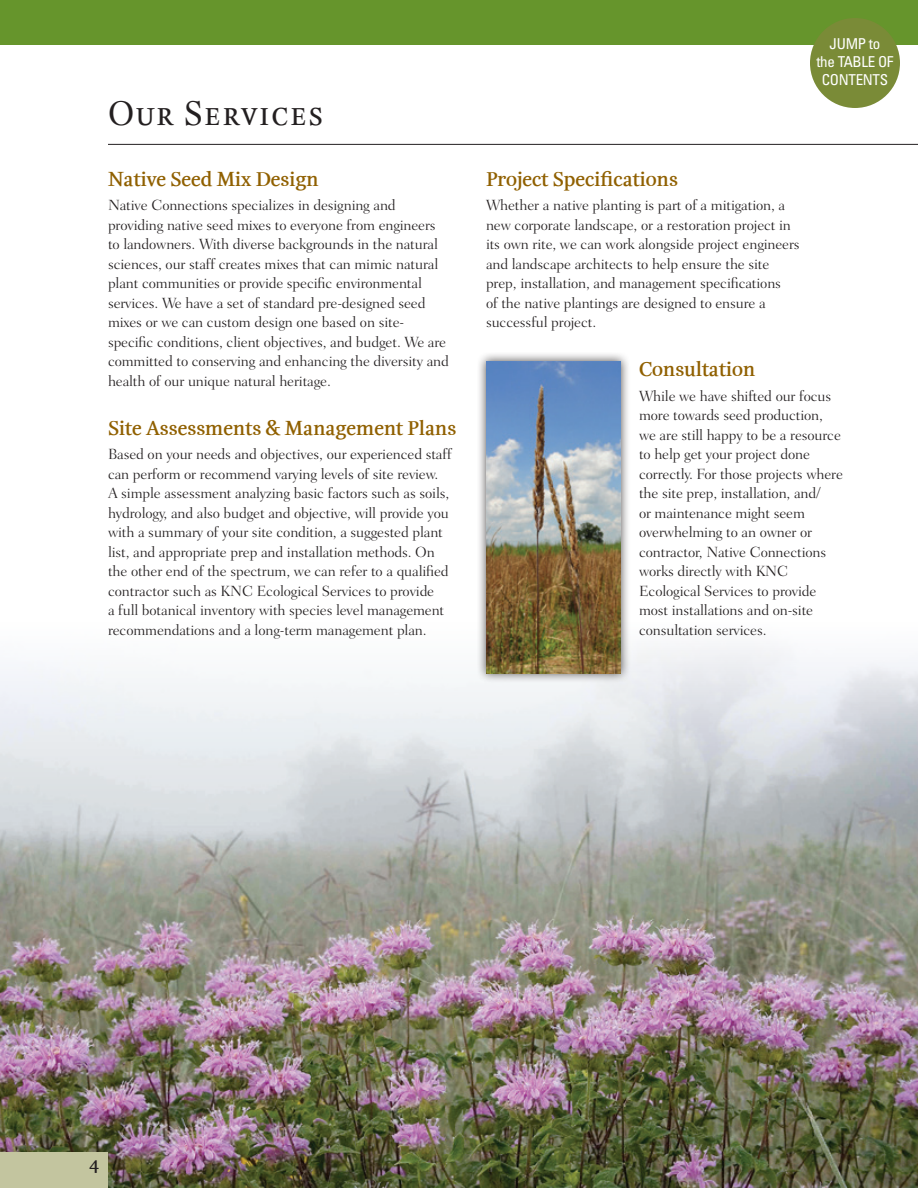
<style>
.page{position:relative;width:918px;height:1188px;background:#fff}
.page>*{position:absolute;margin:0;border:0;box-sizing:border-box;transform-origin:0 0}
.t1{font:36px "Esta Small Caps";letter-spacing:.04em;color:#231f20}
.t2{font:700 21px "Esta";color:#906000}
.t3{font:700 18px "Esta";color:#231f20}
.t4{font:300 15px/19.5px "Fairfield LT Std";letter-spacing:-.01em;color:#231f20}
.t5{font:condensed 15px/18px "Univers LT Std";letter-spacing:-.02em;color:#fff;text-align:center}
</style>
<div class="page">
<img style="left:0;top:646px;width:918px;height:542px">
<div style="left:0;top:0;width:918px;height:45px;background:#66952c"></div>
<hr style="left:108px;top:144px;width:810px;height:1px;background:#231f20">
<div style="left:0;top:1152px;width:108px;height:36px;background:#c3c59f"></div>
<div style="left:476px;top:352px;width:155px;height:331px;background:#231f20;opacity:.75"></div>
<img style="left:486px;top:362px;width:135px;height:312px">
<div style="left:810px;top:18px;width:90px;height:90px;background:#7a8b37;border-radius:50%"></div>
<h1 class="t1" style="left:108px;top:91px;width:217px">Our Services</h1>
<h2 class="t2" style="left:108px;top:167px;width:212px">Native Seed Mix Design</h2>
<p class="t4" style="left:108px;top:196px;width:342px">Native Connections specializes in designing and providing native seed mixes to everyone from engineers to landowners. With diverse backgrounds in the natural sciences, our staff creates mixes that can mimic natural plant communities or provide specific environmental services. We have a set of standard pre-designed seed mixes or we can custom design one based on site&shy;specific conditions, client objectives, and budget. We are committed to conserving and enhancing the diversity and health of our unique natural heritage.</p>
<h2 class="t2" style="left:108px;top:416px;width:350px">Site Assessments &amp; Management Plans</h2>
<p class="t4" style="left:108px;top:445px;width:345px">Based on your needs and objectives, our experienced staff can perform or recommend varying levels of site review.<br>A simple assessment analyzing basic factors such as soils, hydrology, and also budget and objective, will provide you with a summary of your site condition, a suggested plant list, and appropriate prep and installation methods. On the other end of the spectrum, we can refer to a qualified contractor such as KNC Ecological Services to provide<br>a full botanical inventory with species level management recommendations and a long-term management plan.</p>
<p class="t5" style="left:816px;top:34px;width:79px">JUMP to<br>the TABLE OF<br>CONTENTS</p>
<h2 class="t2" style="left:486px;top:167px;width:194px">Project Specifications</h2>
<p class="t4" style="left:486px;top:196px;width:315px">Whether a native planting is part of a mitigation, a new corporate landscape, or a restoration project in its own rite, we can work alongside project engineers and landscape architects to help ensure the site prep, installation, and management specifications<br>of the native plantings are designed to ensure a successful project.</p>
<h2 class="t2" style="left:639px;top:357px;width:118px">Consultation</h2>
<p class="t4" style="left:639px;top:386px;width:206px">While we have shifted our focus more towards seed production, we are still happy to be a resource to help get your project done correctly. For those projects where the site prep, installation, and/<br>or maintenance might seem overwhelming to an owner or contractor, Native Connections works directly with KNC<br>Ecological Services to provide most installations and on-site consultation services.</p>
<p class="t3" style="left:89px;top:1153px;width:11px">4</p>
</div>
